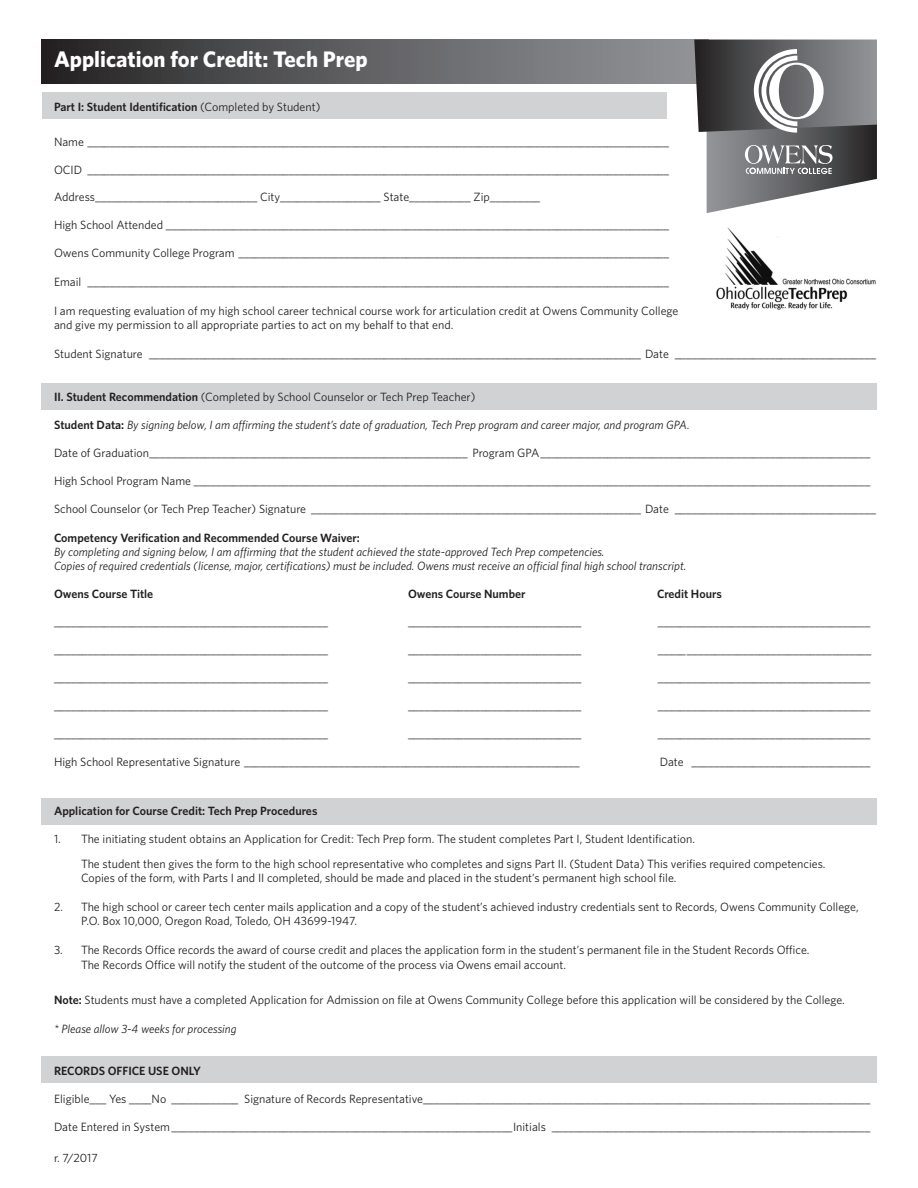
<style>
.page{position:relative;width:918px;height:1188px;background:#fff}
.page>*{position:absolute;margin:0;border:0;box-sizing:border-box;transform-origin:0 0}
.t1{font:700 22.5px "Whitney";color:#fff}
.t2{font:12px/14.4px "Whitney";color:#231f20}
.t3{font:italic 12px/14.4px "Whitney";color:#231f20}
.t4{font:600 12px "Whitney";color:#231f20}
.s1{font-weight:400}
.s2{font-weight:600}
.s3{font-weight:600;font-style:normal}
</style>
<div class="page">
<div style="left:42px;top:798px;width:835px;height:26px;background:#d1d2d4"></div>
<div style="left:42px;top:1056px;width:835px;height:27px;background:#d1d2d4"></div>
<div style="left:42px;top:383px;width:835px;height:26px;background:#d1d2d4"></div>
<div style="left:42px;top:93px;width:624px;height:26px;background:#d1d2d4"></div>
<div style="left:41px;top:40px;width:667px;height:43px;background:linear-gradient(to right,#282627,#97999d)"></div>
<svg style="left:694px;top:40px;width:183px;height:173px"></svg>
<img style="left:716px;top:227px;width:160px;height:83px">
<p class="t1" style="left:54px;top:45px;width:315px">Application for Credit: Tech Prep</p>
<p class="t4" style="left:54px;top:99px;width:268px">Part I: Student Identification <span class="s1">(Completed by Student)</span></p>
<p class="t2" style="left:54px;top:134px;width:617px">Name ________________________________________________________________________________________________________</p>
<p class="t2" style="left:54px;top:162px;width:617px">OCID ________________________________________________________________________________________________________</p>
<p class="t2" style="left:54px;top:190px;width:488px">Address_____________________________ City__________________ State___________ Zip_________</p>
<p class="t2" style="left:54px;top:218px;width:617px">High School Attended __________________________________________________________________________________________</p>
<p class="t2" style="left:54px;top:246px;width:617px">Owens Community College Program _____________________________________________________________________________</p>
<p class="t2" style="left:54px;top:274px;width:617px">Email ________________________________________________________________________________________________________</p>
<p class="t2" style="left:54px;top:303px;width:626px">I am requesting evaluation of my high school career technical course work for articulation credit at Owens Community College and give my permission to all appropriate parties to act on my behalf to that end.</p>
<p class="t2" style="left:54px;top:346px;width:824px">Student Signature ________________________________________________________________________________________ Date ____________________________________</p>
<p class="t2" style="left:54px;top:390px;width:423px"><span class="s2">II. Student Recommendation</span> (Completed by School Counselor or Tech Prep Teacher)</p>
<p class="t3" style="left:54px;top:417px;width:637px"><span class="s3">Student Data:</span> By signing below, I am affirming the student’s date of graduation, Tech Prep program and career major, and program GPA.</p>
<p class="t2" style="left:54px;top:445px;width:818px">Date of Graduation_________________________________________________________ Program GPA___________________________________________________________</p>
<p class="t2" style="left:54px;top:473px;width:818px">High School Program Name _________________________________________________________________________________________________________________________</p>
<p class="t2" style="left:54px;top:501px;width:824px">School Counselor (or Tech Prep Teacher) Signature ___________________________________________________________ Date ____________________________________</p>
<p class="t3" style="left:54px;top:530px;width:634px"><span class="s3">Competency Verification and Recommended Course Waiver:<br></span>By completing and signing below, I am affirming that the student achieved the state-approved Tech Prep competencies.<br>Copies of required credentials (license, major, certifications) must be included. Owens must receive an official final high school transcript.</p>
<p class="t4" style="left:54px;top:586px;width:101px">Owens Course Title</p>
<p class="t4" style="left:408px;top:586px;width:119px">Owens Course Number</p>
<p class="t4" style="left:657px;top:586px;width:66px">Credit Hours</p>
<p class="t2" style="left:54px;top:615px;width:276px">_________________________________________________</p>
<p class="t2" style="left:408px;top:615px;width:175px">_______________________________</p>
<p class="t2" style="left:658px;top:615px;width:214px">______________________________________</p>
<p class="t2" style="left:54px;top:642px;width:276px">_________________________________________________</p>
<p class="t2" style="left:408px;top:642px;width:175px">_______________________________</p>
<p class="t2" style="left:658px;top:642px;width:215px">______________________________________</p>
<p class="t2" style="left:54px;top:670px;width:276px">_________________________________________________</p>
<p class="t2" style="left:408px;top:670px;width:175px">_______________________________</p>
<p class="t2" style="left:658px;top:670px;width:214px">______________________________________</p>
<p class="t2" style="left:54px;top:698px;width:276px">_________________________________________________</p>
<p class="t2" style="left:408px;top:698px;width:175px">_______________________________</p>
<p class="t2" style="left:658px;top:698px;width:214px">______________________________________</p>
<p class="t2" style="left:54px;top:726px;width:276px">_________________________________________________</p>
<p class="t2" style="left:408px;top:726px;width:175px">_______________________________</p>
<p class="t2" style="left:658px;top:726px;width:214px">______________________________________</p>
<p class="t2" style="left:54px;top:754px;width:527px">High School Representative Signature ____________________________________________________________</p>
<p class="t2" style="left:660px;top:754px;width:212px">Date ________________________________</p>
<p class="t4" style="left:54px;top:803px;width:265px">Application for Course Credit: Tech Prep Procedures</p>
<p class="t2" style="left:81px;top:826px;width:746px;line-height:24.9px;text-indent:-27px">1. The initiating student obtains an Application for Credit: Tech Prep form. The student completes Part I, Student Identification.<br>The student then gives the form to the high school representative who completes and signs Part II. (Student Data) This verifies required competencies.</p>
<p class="t2" style="left:81px;top:870px;width:597px">Copies of the form, with Parts I and II completed, should be made and placed in the student’s permanent high school file.</p>
<p class="t2" style="left:81px;top:899px;width:779px;text-indent:-27px">2. The high school or career tech center mails application and a copy of the student’s achieved industry credentials sent to Records, Owens Community College,<br>P.O. Box 10,000, Oregon Road, Toledo, OH 43699-1947.</p>
<p class="t2" style="left:81px;top:943px;width:730px;text-indent:-27px">3. The Records Office records the award of course credit and places the application form in the student’s permanent file in the Student Records Office.<br>The Records Office will notify the student of the outcome of the process via Owens email account.</p>
<p class="t2" style="left:54px;top:993px;width:792px"><span class="s2">Note:</span> Students must have a completed Application for Admission on file at Owens Community College before this application will be considered by the College.</p>
<p class="t3" style="left:54px;top:1021px;width:184px">* Please allow 3-4 weeks for processing</p>
<p class="t4" style="left:54px;top:1062px;width:149px">RECORDS OFFICE USE ONLY</p>
<p class="t2" style="left:54px;top:1092px;width:818px">Eligible___ Yes ____No ____________ Signature of Records Representative________________________________________________________________________________</p>
<p class="t2" style="left:54px;top:1120px;width:818px">Date Entered in System_____________________________________________________________Initials _________________________________________________________</p>
<p class="t2" style="left:54px;top:1151px;width:45px">r. 7/2017</p>
</div>
